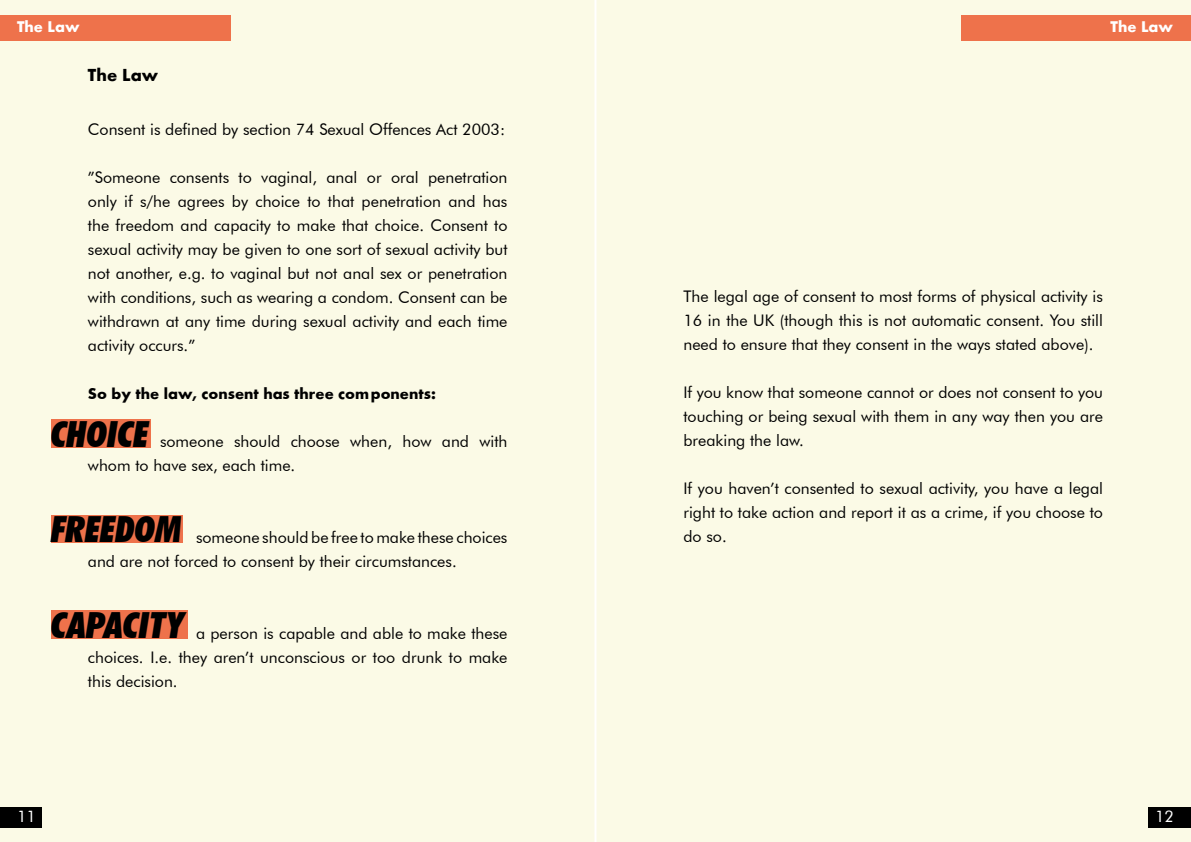
<style>
.page{position:relative;width:1191px;height:842px;background:#fbfae6}
.page>*{position:absolute;margin:0;border:0;box-sizing:border-box;transform-origin:0 0}
.t1{font:italic 900 condensed 36px "Futura BT";color:#000}
.t2{font:700 18px "Futura";color:#000}
.t3{font:16px/24px "Futura BT";color:#000;text-align:justify}
.t4{font:700 16px "Futura";color:#000}
.t5{font:700 16px "Futura";color:#fff}
.t6{font:16px "Futura BT";color:#fff}
</style>
<div class="page">
<div style="left:0;top:807px;width:42px;height:21px;background:#000"></div>
<div style="left:1147px;top:807px;width:44px;height:21px;background:#000"></div>
<div style="left:0;top:15px;width:231px;height:26px;background:#ee724b"></div>
<div style="left:961px;top:15px;width:230px;height:26px;background:#ee724b"></div>
<hr style="left:594px;top:0;width:2px;height:842px;background:#fff">
<div style="left:51px;top:420px;width:100px;height:28px;background:#ee724b"></div>
<div style="left:51px;top:515px;width:131px;height:27px;background:#ee724b"></div>
<div style="left:51px;top:610px;width:137px;height:29px;background:#ee724b"></div>
<p class="t5" style="left:17px;top:20px;width:64px">The Law</p>
<p class="t2" style="left:88px;top:68px;width:72px">The Law</p>
<p class="t3" style="left:88px;top:117px;width:418px">Consent is defined by section 74 Sexual Offences Act 2003:</p>
<p class="t3" style="left:88px;top:165px;width:421px">”Someone consents to vaginal, anal or oral penetration only if s/he agrees by choice to that penetration and has the freedom and capacity to make that choice. Consent to sexual activity may be given to one sort of sexual activity but not another, e.g. to vaginal but not anal sex or penetration with conditions, such as wearing a condom. Consent can be withdrawn at any time during sexual activity and each time activity occurs.”</p>
<p class="t4" style="left:88px;top:386px;width:349px">So by the law, consent has three components:</p>
<p class="t3" style="left:88px;top:429px;width:421px;text-indent:72px">someone should choose when, how and with whom to have sex, each time.</p>
<h1 class="t1" style="left:51px;top:412px;width:99px">CHOICE</h1>
<h1 class="t1" style="left:51px;top:507px;width:132px">FREEDOM</h1>
<p class="t3" style="left:88px;top:525px;width:421px;text-indent:108px">someone should be free to make these choices and are not forced to consent by their circumstances.</p>
<h1 class="t1" style="left:51px;top:603px;width:135px">CAPACITY</h1>
<p class="t3" style="left:88px;top:621px;width:421px;text-indent:108px">a person is capable and able to make these choices. I.e. they aren’t unconscious or too drunk to make this decision.</p>
<p class="t6" style="left:17px;top:807px;width:20px">11</p>
<p class="t5" style="left:1110px;top:20px;width:64px">The Law</p>
<p class="t3" style="left:683px;top:284px;width:421px">The legal age of consent to most forms of physical activity is 16 in the UK (though this is not automatic consent. You still need to ensure that they consent in the ways stated above).</p>
<p class="t3" style="left:683px;top:380px;width:421px">If you know that someone cannot or does not consent to you touching or being sexual with them in any way then you are breaking the law.</p>
<p class="t3" style="left:683px;top:476px;width:421px">If you haven’t consented to sexual activity, you have a legal right to take action and report it as a crime, if you choose to do so.</p>
<p class="t6" style="left:1155px;top:807px;width:20px">12</p>
</div>
